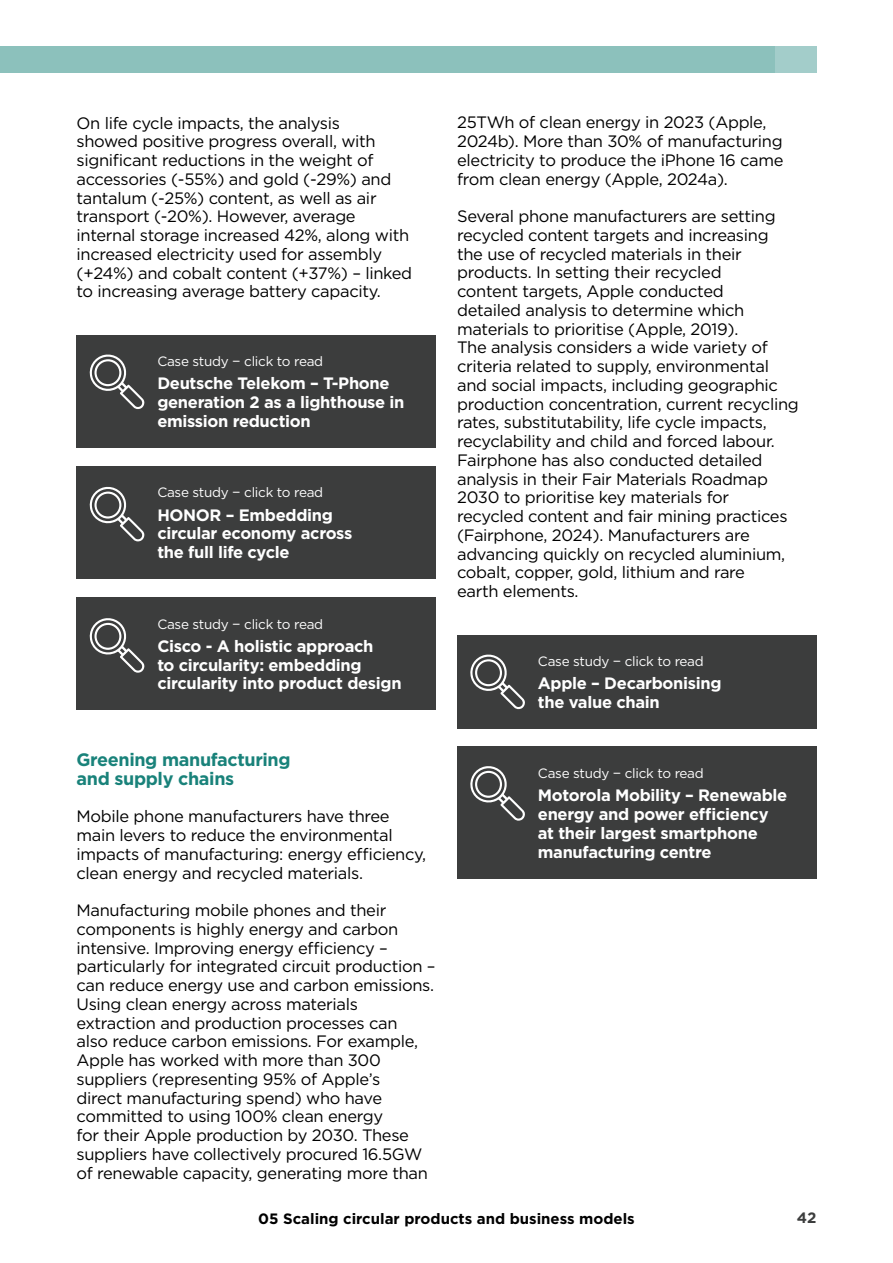
<style>
.page{position:relative;width:893px;height:1263px;background:#fff}
.page>*{position:absolute;margin:0;border:0;box-sizing:border-box;transform-origin:0 0}
.t1{font:700 18px/18.8px "Gotham";letter-spacing:-.02em;color:#19827a}
.t2{font:16.5px/18.8px "Gotham";letter-spacing:-.02em;color:#000}
.t3{font:700 16.5px/18.8px "Gotham";letter-spacing:-.02em;color:#fff}
.t4{font:700 15px "Gotham";color:#000}
.t5{font:700 15px "Gotham";color:#3c3d3d}
.t6{font:13.5px "Gotham";letter-spacing:-.02em;color:#fff}
</style>
<div class="page">
<div style="left:0;top:46px;width:736px;height:26px;background:#8cc1bc"></div>
<div style="left:734px;top:46px;width:41px;height:26px;background:#8cc1bc"></div>
<div style="left:775px;top:46px;width:41px;height:26px;background:#a3cdca"></div>
<div style="left:457px;top:746px;width:359px;height:133px;background:#3c3d3d"></div>
<svg style="left:470px;top:766px;width:55px;height:55px"></svg>
<div style="left:457px;top:635px;width:359px;height:94px;background:#3c3d3d"></div>
<svg style="left:470px;top:654px;width:55px;height:55px"></svg>
<div style="left:77px;top:466px;width:359px;height:113px;background:#3c3d3d"></div>
<svg style="left:89px;top:486px;width:56px;height:55px"></svg>
<div style="left:77px;top:335px;width:359px;height:112px;background:#3c3d3d"></div>
<svg style="left:89px;top:354px;width:56px;height:55px"></svg>
<div style="left:77px;top:597px;width:359px;height:113px;background:#3c3d3d"></div>
<svg style="left:89px;top:618px;width:56px;height:55px"></svg>
<p class="t2" style="left:77px;top:113px;width:337px">On life cycle impacts, the analysis<br>showed positive progress overall, with significant reductions in the weight of accessories (-55%) and gold (-29%) and tantalum (-25%) content, as well as air transport (-20%). However, average internal storage increased 42%, along with increased electricity used for assembly (+24%) and cobalt content (+37%) – linked to increasing average battery capacity.</p>
<p class="t6" style="left:157px;top:353px;width:167px">Case study − click to read</p>
<p class="t3" style="left:157px;top:374px;width:249px">Deutsche Telekom – T-Phone generation 2 as a lighthouse in emission reduction</p>
<p class="t6" style="left:157px;top:484px;width:167px">Case study − click to read</p>
<p class="t3" style="left:157px;top:505px;width:197px">HONOR – Embedding circular economy across the full life cycle</p>
<p class="t6" style="left:157px;top:615px;width:167px">Case study − click to read</p>
<p class="t3" style="left:157px;top:636px;width:246px">Cisco - A holistic approach<br>to circularity: embedding circularity into product design</p>
<p class="t1" style="left:77px;top:750px;width:216px">Greening manufacturing and supply chains</p>
<p class="t2" style="left:77px;top:807px;width:351px">Mobile phone manufacturers have three main levers to reduce the environmental impacts of manufacturing: energy efficiency, clean energy and recycled materials.</p>
<p class="t2" style="left:77px;top:900px;width:361px">Manufacturing mobile phones and their components is highly energy and carbon intensive. Improving energy efficiency – particularly for integrated circuit production – can reduce energy use and carbon emissions.<br>Using clean energy across materials extraction and production processes can<br>also reduce carbon emissions. For example, Apple has worked with more than 300 suppliers (representing 95% of Apple’s<br>direct manufacturing spend) who have committed to using 100% clean energy<br>for their Apple production by 2030. These suppliers have collectively procured 16.5GW of renewable capacity, generating more than</p>
<p class="t2" style="left:457px;top:113px;width:328px">25TWh of clean energy in 2023 (Apple, 2024b). More than 30% of manufacturing electricity to produce the iPhone 16 came from clean energy (Apple, 2024a).</p>
<p class="t2" style="left:457px;top:207px;width:343px">Several phone manufacturers are setting recycled content targets and increasing<br>the use of recycled materials in their products. In setting their recycled<br>content targets, Apple conducted<br>detailed analysis to determine which materials to prioritise (Apple, 2019).<br>The analysis considers a wide variety of criteria related to supply, environmental and social impacts, including geographic production concentration, current recycling rates, substitutability, life cycle impacts, recyclability and child and forced labour.<br>Fairphone has also conducted detailed analysis in their Fair Materials Roadmap 2030 to prioritise key materials for recycled content and fair mining practices (Fairphone, 2024). Manufacturers are advancing quickly on recycled aluminium, cobalt, copper, gold, lithium and rare<br>earth elements.</p>
<p class="t6" style="left:538px;top:653px;width:167px">Case study − click to read</p>
<p class="t3" style="left:538px;top:674px;width:185px">Apple – Decarbonising the value chain</p>
<p class="t6" style="left:538px;top:765px;width:167px">Case study − click to read</p>
<p class="t3" style="left:538px;top:786px;width:251px">Motorola Mobility – Renewable energy and power efficiency at their largest smartphone manufacturing centre</p>
<p class="t4" style="left:258px;top:1209px;width:378px">05 Scaling circular products and business models</p>
<p class="t5" style="left:797px;top:1208px;width:21px">42</p>
</div>
